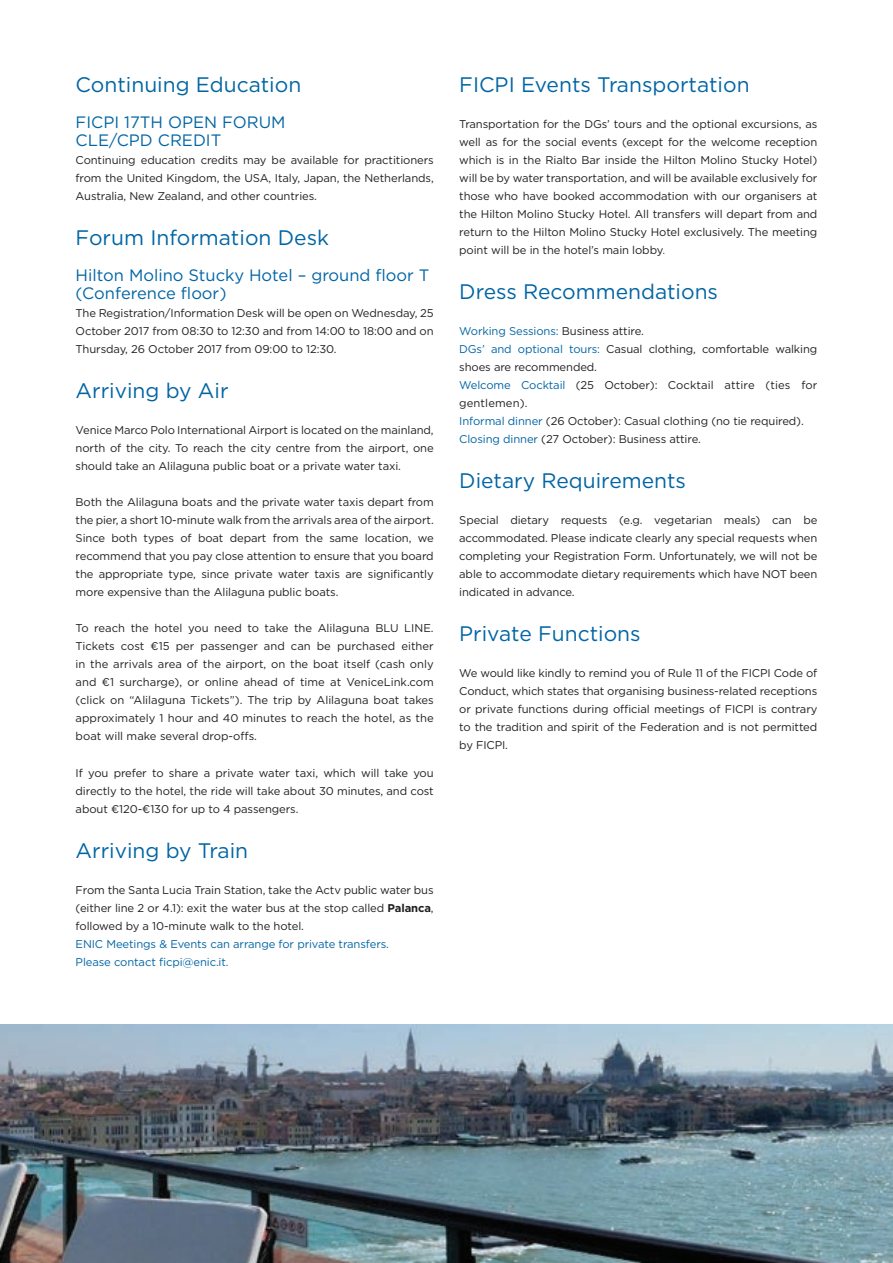
<style>
.page{position:relative;width:893px;height:1263px;background:#fff}
.page>*{position:absolute;margin:0;border:0;box-sizing:border-box;transform-origin:0 0}
.t1{font:21px "Gotham";color:#0065a4}
.t2{font:16.5px/18px "Gotham";color:#0065a4}
.t3{font:11.25px/18px "Gotham";letter-spacing:-.01em;color:#231f20;text-align:justify}
.t4{font:11.25px/18px "Gotham";letter-spacing:-.01em;color:#0065a4}
.s1{font-weight:700}
.s2{color:#0065a4}
</style>
<div class="page">
<img style="left:0;top:1024px;width:893px;height:239px">
<h1 class="t1" style="left:76px;top:72px;width:227px">Continuing Education</h1>
<h2 class="t2" style="left:76px;top:113px;width:211px">FICPI 17TH OPEN FORUM<br>CLE/CPD CREDIT</h2>
<p class="t3" style="left:76px;top:151px;width:360px">Continuing education credits may be available for practitioners from the United Kingdom, the USA, Italy, Japan, the Netherlands, Australia, New Zealand, and other countries.</p>
<h1 class="t1" style="left:76px;top:225px;width:255px">Forum Information Desk</h1>
<h2 class="t2" style="left:76px;top:266px;width:355px">Hilton Molino Stucky Hotel – ground floor T (Conference floor)</h2>
<p class="t3" style="left:76px;top:304px;width:360px">The Registration/Information Desk will be open on Wednesday, 25<br>October 2017 from 08:30 to 12:30 and from 14:00 to 18:00 and on Thursday, 26 October 2017 from 09:00 to 12:30.</p>
<h1 class="t1" style="left:76px;top:378px;width:154px">Arriving by Air</h1>
<p class="t3" style="left:76px;top:421px;width:360px">Venice Marco Polo International Airport is located on the mainland, north of the city. To reach the city centre from the airport, one should take an Alilaguna public boat or a private water taxi.</p>
<p class="t3" style="left:76px;top:493px;width:360px">Both the Alilaguna boats and the private water taxis depart from the pier, a short 10-minute walk from the arrivals area of the airport.<br>Since both types of boat depart from the same location, we recommend that you pay close attention to ensure that you board the appropriate type, since private water taxis are significantly more expensive than the Alilaguna public boats.</p>
<p class="t3" style="left:76px;top:619px;width:360px">To reach the hotel you need to take the Alilaguna BLU LINE.<br>Tickets cost €15 per passenger and can be purchased either in the arrivals area of the airport, on the boat itself (cash only and €1 surcharge), or online ahead of time at VeniceLink.com (click on “Alilaguna Tickets”). The trip by Alilaguna boat takes approximately 1 hour and 40 minutes to reach the hotel, as the boat will make several drop-offs.</p>
<p class="t3" style="left:76px;top:763px;width:360px">If you prefer to share a private water taxi, which will take you directly to the hotel, the ride will take about 30 minutes, and cost about €120-€130 for up to 4 passengers.</p>
<h1 class="t1" style="left:76px;top:837px;width:174px">Arriving by Train</h1>
<p class="t3" style="left:76px;top:880px;width:360px">From the Santa Lucia Train Station, take the Actv public water bus (either line 2 or 4.1): exit the water bus at the stop called <span class="s1">Palanca</span>, followed by a 10-minute walk to the hotel.</p>
<p class="t4" style="left:76px;top:934px;width:315px">ENIC Meetings &amp; Events can arrange for private transfers.<br>Please contact ficpi@enic.it.</p>
<h1 class="t1" style="left:459px;top:72px;width:292px">FICPI Events Transportation</h1>
<p class="t3" style="left:459px;top:115px;width:360px">Transportation for the DGs’ tours and the optional excursions, as well as for the social events (except for the welcome reception which is in the Rialto Bar inside the Hilton Molino Stucky Hotel) will be by water transportation, and will be available exclusively for those who have booked accommodation with our organisers at the Hilton Molino Stucky Hotel. All transfers will depart from and return to the Hilton Molino Stucky Hotel exclusively. The meeting point will be in the hotel’s main lobby<span class="s2">.</span></p>
<h1 class="t1" style="left:459px;top:279px;width:260px">Dress Recommendations</h1>
<p class="t3" style="left:459px;top:322px;width:360px;text-align:left"><span class="s2">Working Sessions:</span> Business attire.<br><span class="s2">DGs’ and optional tours:</span> Casual clothing, comfortable walking shoes are recommended.<br><span class="s2">Welcome Cocktail</span> (25 October): Cocktail attire (ties for gentlemen).<br><span class="s2">Informal dinner</span> (26 October): Casual clothing (no tie required).<br><span class="s2">Closing dinner</span> (27 October): Business attire.</p>
<h1 class="t1" style="left:459px;top:468px;width:228px">Dietary Requirements</h1>
<p class="t3" style="left:459px;top:511px;width:360px">Special dietary requests (e.g. vegetarian meals) can be accommodated. Please indicate clearly any special requests when completing your Registration Form. Unfortunately, we will not be able to accommodate dietary requirements which have NOT been indicated in advance.</p>
<h1 class="t1" style="left:459px;top:621px;width:183px">Private Functions</h1>
<p class="t3" style="left:459px;top:664px;width:360px">We would like kindly to remind you of Rule 11 of the FICPI Code of Conduct, which states that organising business-related receptions or private functions during official meetings of FICPI is contrary to the tradition and spirit of the Federation and is not permitted by FICPI.</p>
</div>
